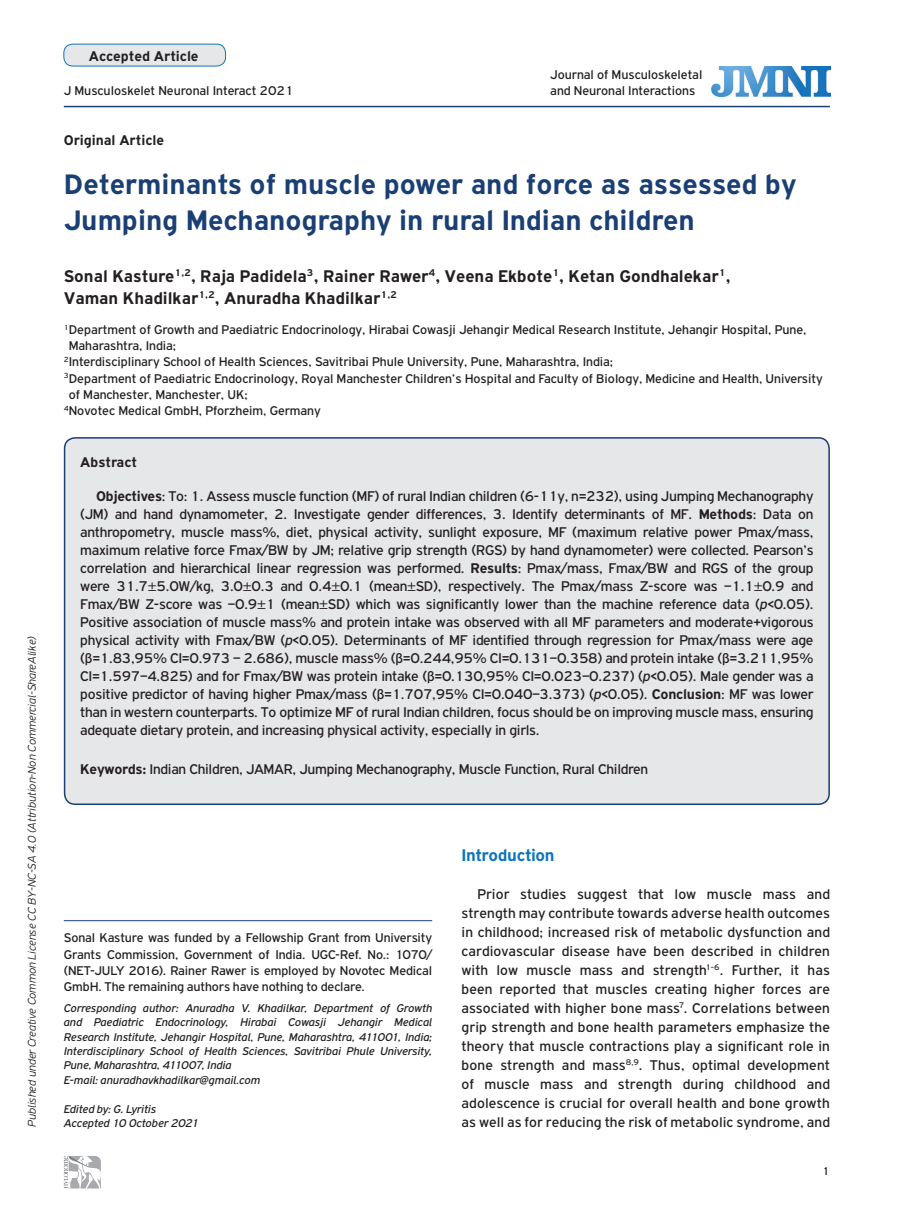
<style>
.page{position:relative;width:915px;height:1212px;background:#fff}
.page>*{position:absolute;margin:0;border:0;box-sizing:border-box;transform-origin:0 0}
.BASIC_TITLE{font:700 30px/36px "PF Highway Gothic";color:#1a3f74}
.AUTHOR{font:700 18px/21.6px "PF Highway Gothic";color:#231f20}
.TITLE_BOLD{font:700 18px "PF Highway Gothic";letter-spacing:-.02em;color:#1074bc}
.TEXT_ABSTRACT{font:15px/18px "PF Highway Gothic";letter-spacing:-.015em;color:#231f20;text-align:justify}
.TEXT_BASIC{font:15px/19px "PF Highway Gothic";letter-spacing:.01em;color:#231f20;text-align:justify}
.TEXT_KEYWORDS{font:15px "PF Highway Gothic";letter-spacing:-.015em;color:#231f20}
.TYPE_OF_ARTICLE{font:700 15px "PF Highway Gothic";color:#231f20}
.TITLE_ABSTRACT{font:700 15px "PF Highway Gothic";color:#231f20}
.TITLE_ADDRESS{font:13.5px/16.2px "PF Highway Gothic";color:#231f20}
.CONFLICT_OF_INTEREST{font:13.5px/16.2px "PF Highway Gothic";color:#231f20;text-align:justify}
.CORRESPONDING_AUTHOR{font:italic 12px/14.4px "PF Highway Gothic";letter-spacing:-.005em;color:#231f20;text-align:justify}
.t1{font:italic 300 12px "PF Highway Gothic";color:#231f20}
.t2{font:12px "PF Highway Gothic";color:#231f20}
.s1{font-weight:700}
.s2{font-family:"Myriad Pro"}
.s3{font-style:italic}
</style>
<div class="page">
<hr style="left:64px;top:106px;width:765px;height:1px;background:#1a3f74">
<div style="left:65px;top:438px;width:763px;height:366px;background:#e6e7e9;border-radius:11px"></div>
<div style="left:64px;top:437px;width:765px;height:368px;border:2px solid #1a3f74;border-radius:11px"></div>
<hr style="left:64px;top:920px;width:368px;height:1px;background:#1a3f74">
<img style="left:711px;top:66px;width:118px;height:31px">
<div style="left:64px;top:44px;width:161px;height:22px;background:#e6e7e9;border-radius:9px"></div>
<div style="left:63px;top:44px;width:163px;height:22px;border:1px solid #1074bc;border-radius:9px"></div>
<svg style="left:64px;top:1156px;width:37px;height:33px"></svg>
<p class="t1" style="left:25px;top:1127px;width:492px;rotate:-90deg">Published under Creative Common License CC BY-NC-SA 4.0 (Attribution-Non Commercial-ShareAlike)</p>
<p class="TYPE_OF_ARTICLE" style="left:89px;top:48px;width:111px">Αccepted Article</p>
<p class="CONFLICT_OF_INTEREST" style="left:550px;top:66px;width:153px">Journal of Musculoskeletal</p>
<p class="CONFLICT_OF_INTEREST" style="left:550px;top:82px;width:146px">and Neuronal Interactions</p>
<p class="CONFLICT_OF_INTEREST" style="left:64px;top:83px;width:231px">J Musculoskelet Neuronal Interact 2021</p>
<p class="TYPE_OF_ARTICLE" style="left:64px;top:132px;width:102px">Original Article</p>
<p class="BASIC_TITLE" style="left:64px;top:166px;width:734px">Determinants of muscle power and force as assessed by<br>Jumping Mechanography in rural Indian children</p>
<p class="AUTHOR" style="left:64px;top:265px;width:667px">Sonal Kasture<sup>1,2</sup>, Raja Padidela<sup>3</sup>, Rainer Rawer<sup>4</sup>, Veena Ekbote<sup>1</sup>, Ketan Gondhalekar<sup>1</sup>,<br>Vaman Khadilkar<sup>1,2</sup>, Anuradha Khadilkar<sup>1,2</sup></p>
<p class="TITLE_ADDRESS" style="left:69px;top:321px;width:738px;text-indent:-5px"><sup>1</sup>Department of Growth and Paediatric Endocrinology, Hirabai Cowasji Jehangir Medical Research Institute, Jehangir Hospital, Pune,<br>Maharashtra, India;</p>
<p class="TITLE_ADDRESS" style="left:64px;top:354px;width:550px"><sup>2</sup>Interdisciplinary School of Health Sciences, Savitribai Phule University, Pune, Maharashtra, India;</p>
<p class="TITLE_ADDRESS" style="left:69px;top:370px;width:755px;text-indent:-5px"><sup>3</sup>Department of Paediatric Endocrinology, Royal Manchester Children’s Hospital and Faculty of Biology, Medicine and Health, University of Manchester, Manchester, UK;</p>
<p class="TITLE_ADDRESS" style="left:64px;top:402px;width:258px"><sup>4</sup>Novotec Medical GmbH, Pforzheim, Germany</p>
<p class="TITLE_ABSTRACT" style="left:80px;top:454px;width:58px">Abstract</p>
<p class="TEXT_ABSTRACT" style="left:80px;top:487px;width:734px;text-indent:16px"><span class="s1">Objectives</span>: To: 1. Assess muscle function (MF) of rural Indian children (6-11y, n=232), using Jumping Mechanography (JM) and hand dynamometer, 2. Investigate gender differences, 3. Identify determinants of MF. <span class="s1">Methods</span>: Data on anthropometry, muscle mass%, diet, physical activity, sunlight exposure, MF (maximum relative power Pmax/mass, maximum relative force Fmax/BW by JM; relative grip strength (RGS) by hand dynamometer) were collected. Pearson’s correlation and hierarchical linear regression was performed. <span class="s1">Results</span>: Pmax/mass, Fmax/BW and RGS of the group were 31.7<span class="s2">±</span>5.0W/kg, 3.0<span class="s2">±</span>0.3 and 0.4<span class="s2">±</span>0.1 (mean<span class="s2">±</span>SD), respectively. The Pmax/mass Z-score was –1.1<span class="s2">±</span>0.9 and Fmax/BW Z-score was –0.9<span class="s2">±</span>1 (mean<span class="s2">±</span>SD) which was significantly lower than the machine reference data (<span class="s3">p</span>&lt;0.05).<br>Positive association of muscle mass% and protein intake was observed with all MF parameters and moderate+vigorous physical activity with Fmax/BW (<span class="s3">p</span>&lt;0.05). Determinants of MF identified through regression for Pmax/mass were age (β=1.83,95% CI=0.973 – 2.686), muscle mass% (β=0.244,95% CI=0.131–0.358) and protein intake (β=3.211,95% CI=1.597–4.825) and for Fmax/BW was protein intake (β=0.130,95% CI=0.023–0.237) (<span class="s3">p</span>&lt;0.05). Male gender was a positive predictor of having higher Pmax/mass (β=1.707,95% CI=0.040–3.373) (<span class="s3">p</span>&lt;0.05). <span class="s1">Conclusion</span>: MF was lower than in western counterparts. To optimize MF of rural Indian children, focus should be on improving muscle mass, ensuring adequate dietary protein, and increasing physical activity, especially in girls.</p>
<p class="TEXT_KEYWORDS" style="left:80px;top:761px;width:569px"><span class="s1">Keywords:</span> Indian Children, JAMAR, Jumping Mechanography, Muscle Function, Rural Children</p>
<p class="CONFLICT_OF_INTEREST" style="left:64px;top:930px;width:370px">Sonal Kasture was funded by a Fellowship Grant from University Grants Commission, Government of India. UGC-Ref. No.: 1070/ (NET-JULY 2016). Rainer Rawer is employed by Novotec Medical GmbH. The remaining authors have nothing to declare.</p>
<p class="CORRESPONDING_AUTHOR" style="left:64px;top:1000px;width:370px">Corresponding author: Anuradha V. Khadilkar, Department of Growth and Paediatric Endocrinology, Hirabai Cowasji Jehangir Medical Research Institute, Jehangir Hospital, Pune, Maharashtra, 411001, India; Interdisciplinary School of Health Sciences, Savitribai Phule University, Pune, Maharashtra, 411007, India</p>
<p class="CORRESPONDING_AUTHOR" style="left:64px;top:1072px;width:198px">E-mail: anuradhavkhadilkar@gmail.com</p>
<p class="CORRESPONDING_AUTHOR" style="left:64px;top:1101px;width:94px">Edited by: G. Lyritis</p>
<p class="CORRESPONDING_AUTHOR" style="left:64px;top:1116px;width:137px">Accepted 10 October 2021</p>
<p class="TITLE_BOLD" style="left:461px;top:845px;width:95px">Introduction</p>
<p class="TEXT_BASIC" style="left:461px;top:884px;width:370px;text-indent:16px">Prior studies suggest that low muscle mass and strength may contribute towards adverse health outcomes in childhood; increased risk of metabolic dysfunction and cardiovascular disease have been described in children with low muscle mass and strength<sup>1-6</sup>. Further, it has been reported that muscles creating higher forces are associated with higher bone mass<sup>7</sup>. Correlations between grip strength and bone health parameters emphasize the theory that muscle contractions play a significant role in bone strength and mass<sup>8,9</sup>. Thus, optimal development of muscle mass and strength during childhood and adolescence is crucial for overall health and bone growth as well as for reducing the risk of metabolic syndrome, and</p>
<p class="t2" style="left:822px;top:1165px;width:9px">1</p>
</div>
